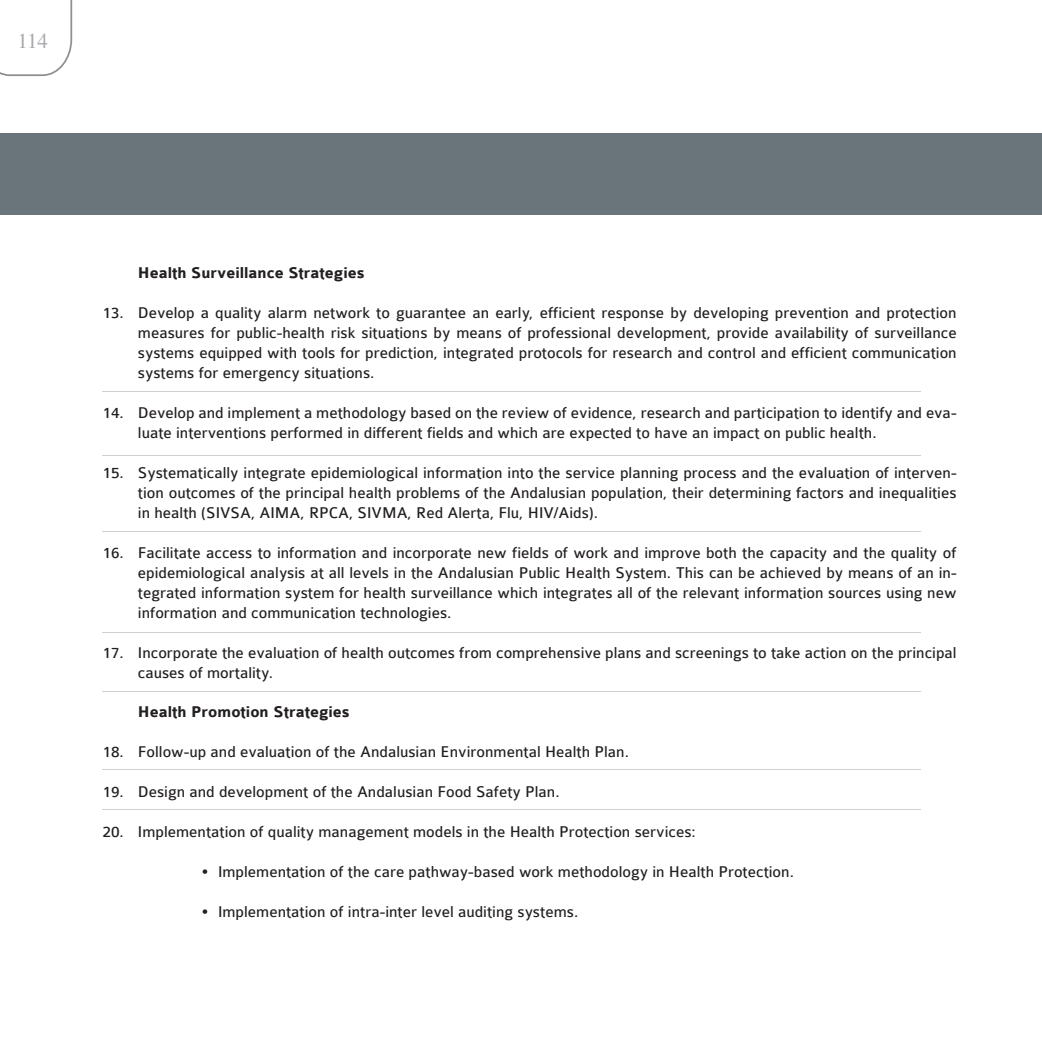
<style>
.page{position:relative;width:1042px;height:1042px;background:#fff}
.page>*{position:absolute;margin:0;border:0;box-sizing:border-box;transform-origin:0 0}
.t1{font:21px "Times";color:#a8a9ad}
.t2{font:16.62px/19.9px "Colaborate";color:#231f20;text-align:justify}
.t3{font:700 16.62px "Colaborate";color:#231f20}
</style>
<div class="page">
<div style="left:0;top:134px;width:1042px;height:81px;background:#6a747b"></div>
<svg style="left:0;top:0;width:73px;height:76px"></svg>
<hr style="left:103px;top:391px;width:818px;height:1px;background:#cfd0d2">
<hr style="left:103px;top:455px;width:818px;height:1px;background:#cfd0d2">
<hr style="left:103px;top:531px;width:818px;height:1px;background:#cfd0d2">
<hr style="left:103px;top:632px;width:818px;height:1px;background:#cfd0d2">
<hr style="left:103px;top:690px;width:818px;height:1px;background:#cfd0d2">
<hr style="left:103px;top:769px;width:818px;height:1px;background:#cfd0d2">
<hr style="left:103px;top:809px;width:818px;height:1px;background:#cfd0d2">
<p class="t1" style="left:17px;top:21px;width:32px">114</p>
<p class="t2" style="left:103px;top:303px;width:23px">13.</p>
<p class="t2" style="left:103px;top:403px;width:23px">14.</p>
<p class="t2" style="left:103px;top:463px;width:23px">15.</p>
<p class="t2" style="left:103px;top:543px;width:23px">16.</p>
<p class="t2" style="left:103px;top:642px;width:23px">17.</p>
<p class="t2" style="left:103px;top:742px;width:23px">18.</p>
<p class="t2" style="left:103px;top:782px;width:23px">19.</p>
<p class="t2" style="left:103px;top:822px;width:23px">20.</p>
<p class="t3" style="left:138px;top:264px;width:228px">Health Surveillance Strategies</p>
<p class="t2" style="left:138px;top:303px;width:820px">Develop a quality alarm network to guarantee an early, efficient response by developing prevention and protection measures for public-health risk situations by means of professional development, provide availability of surveillance systems equipped with tools for prediction, integrated protocols for research and control and efficient communication systems for emergency situations.</p>
<p class="t2" style="left:138px;top:403px;width:820px">Develop and implement a methodology based on the review of evidence, research and participation to identify and eva&shy;luate interventions performed in different fields and which are expected to have an impact on public health.</p>
<p class="t2" style="left:138px;top:463px;width:820px">Systematically integrate epidemiological information into the service planning process and the evaluation of interven&shy;tion outcomes of the principal health problems of the Andalusian population, their determining factors and inequalities in health (SIVSA, AIMA, RPCA, SIVMA, Red Alerta, Flu, HIV/Aids).</p>
<p class="t2" style="left:138px;top:543px;width:820px">Facilitate access to information and incorporate new fields of work and improve both the capacity and the quality of epidemiological analysis at all levels in the Andalusian Public Health System. This can be achieved by means of an in&shy;tegrated information system for health surveillance which integrates all of the relevant information sources using new information and communication technologies.</p>
<p class="t2" style="left:138px;top:642px;width:820px">Incorporate the evaluation of health outcomes from comprehensive plans and screenings to take action on the principal causes of mortality.</p>
<p class="t3" style="left:138px;top:703px;width:213px">Health Promotion Strategies</p>
<p class="t2" style="left:138px;top:742px;width:492px">Follow-up and evaluation of the Andalusian Environmental Health Plan.</p>
<p class="t2" style="left:138px;top:782px;width:423px">Design and development of the Andalusian Food Safety Plan.</p>
<p class="t2" style="left:138px;top:822px;width:559px">Implementation of quality management models in the Health Protection services:</p>
<p class="t2" style="left:201px;top:862px;width:594px">• Implementation of the care pathway-based work methodology in Health Protection.</p>
<p class="t2" style="left:201px;top:902px;width:379px">• Implementation of intra-inter level auditing systems.</p>
</div>
